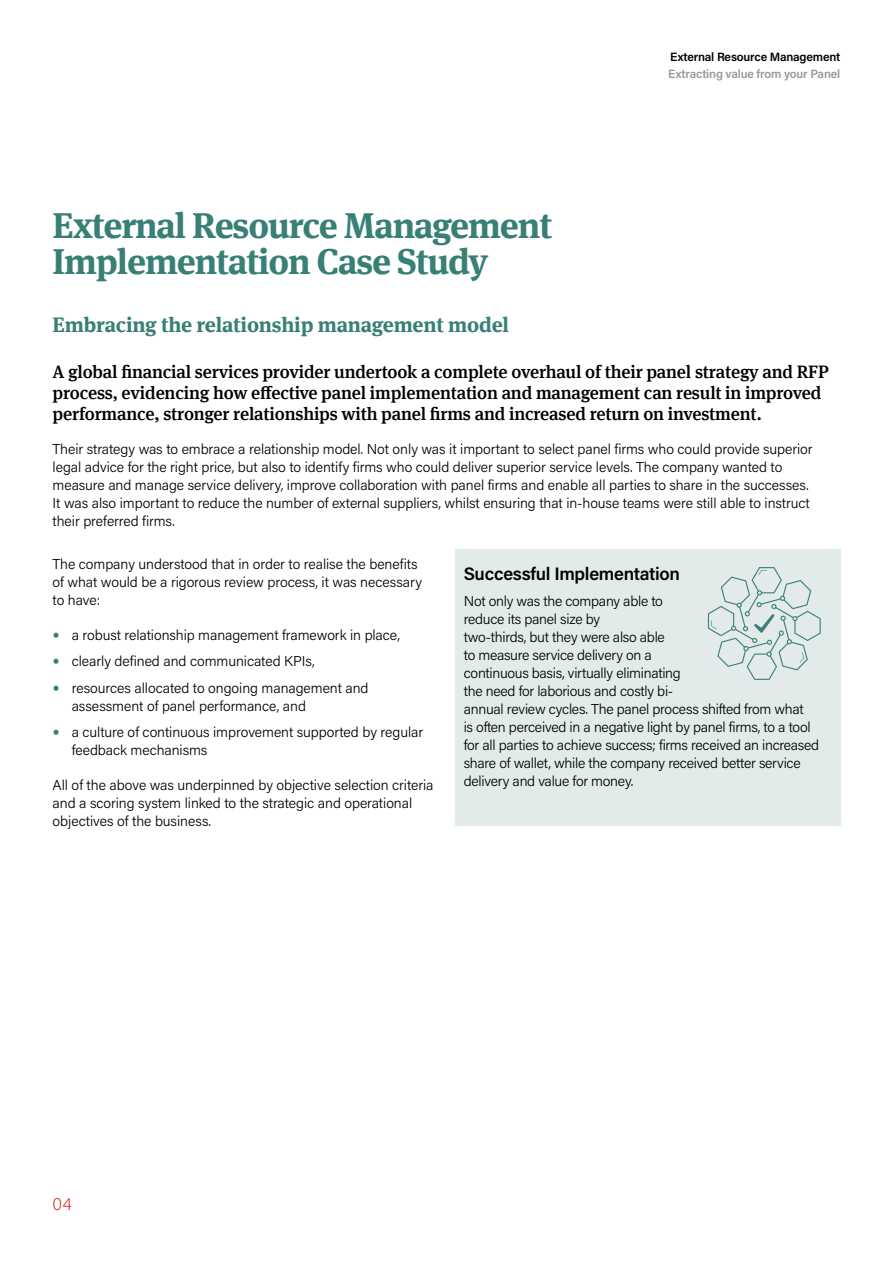
<style>
.page{position:relative;width:893px;height:1263px;background:#fff}
.page>*{position:absolute;margin:0;border:0;box-sizing:border-box;transform-origin:0 0}
.t1{font:700 36px/36px "Meta Serif Offc Pro";letter-spacing:-.03em;color:#388077}
.t2{font:700 21px "Meta Serif Offc Pro";letter-spacing:-.01em;color:#388077}
.t3{font:500 18px/21px "Meta Serif Offc Pro";letter-spacing:-.01em;color:#000}
.t4{font:600 18px "Acumin Pro";letter-spacing:-.015em;color:#000}
.t5{font:200 18px "Acumin Pro";color:#dd2720}
.t6{font:300 14.25px/18px "Acumin Pro";letter-spacing:-.005em;color:#000}
.t7{font:600 12px "Acumin Pro";letter-spacing:-.015em;color:#999}
.t8{font:600 12px "Acumin Pro";letter-spacing:-.015em;color:#000}
.s1{font-family:"Meta Serif Offc Pro";font-weight:400;color:#388077}
</style>
<div class="page">
<div style="left:455px;top:550px;width:385px;height:276px;background:#e2eaea"></div>
<svg style="left:708px;top:567px;width:113px;height:113px"></svg>
<p class="t8" style="left:670px;top:49px;width:172px">External Resource Management</p>
<p class="t7" style="left:668px;top:65px;width:174px">Extracting value from your Panel</p>
<h1 class="t1" style="left:53px;top:204px;width:501px">External Resource Management<br>Implementation Case Study</h1>
<h2 class="t2" style="left:53px;top:308px;width:458px">Embracing the relationship management model</h2>
<p class="t3" style="left:53px;top:360px;width:778px">A global financial services provider undertook a complete overhaul of their panel strategy and RFP process, evidencing how effective panel implementation and management can result in improved performance, stronger relationships with panel firms and increased return on investment.</p>
<p class="t6" style="left:53px;top:440px;width:761px">Their strategy was to embrace a relationship model. Not only was it important to select panel firms who could provide superior legal advice for the right price, but also to identify firms who could deliver superior service levels. The company wanted to measure and manage service delivery, improve collaboration with panel firms and enable all parties to share in the successes.<br>It was also important to reduce the number of external suppliers, whilst ensuring that in-house teams were still able to instruct their preferred firms.</p>
<p class="t6" style="left:53px;top:554px;width:371px">The company understood that in order to realise the benefits of what would be a rigorous review process, it was necessary to have:</p>
<p class="t6" style="left:53px;top:625px;width:349px"><span class="s1">•</span> a robust relationship management framework in place,</p>
<p class="t6" style="left:53px;top:652px;width:264px"><span class="s1">•</span> clearly defined and communicated KPIs,</p>
<p class="t6" style="left:72px;top:678px;width:298px;text-indent:-19px"><span class="s1">•</span> resources allocated to ongoing management and assessment of panel performance, and</p>
<p class="t6" style="left:72px;top:723px;width:353px;text-indent:-19px"><span class="s1">•</span> a culture of continuous improvement supported by regular feedback mechanisms</p>
<p class="t6" style="left:53px;top:776px;width:382px">All of the above was underpinned by objective selection criteria and a scoring system linked to the strategic and operational objectives of the business.</p>
<p class="t4" style="left:464px;top:561px;width:218px">Successful Implementation</p>
<p class="t6" style="left:464px;top:592px;width:357px">Not only was the company able to<br>reduce its panel size by<br>two-thirds, but they were also able<br>to measure service delivery on a<br>continuous basis, virtually eliminating<br>the need for laborious and costly bi-<br>annual review cycles. The panel process shifted from what<br>is often perceived in a negative light by panel firms, to a tool for all parties to achieve success; firms received an increased share of wallet, while the company received better service delivery and value for money.</p>
<p class="t5" style="left:53px;top:1192px;width:21px">04</p>
</div>
